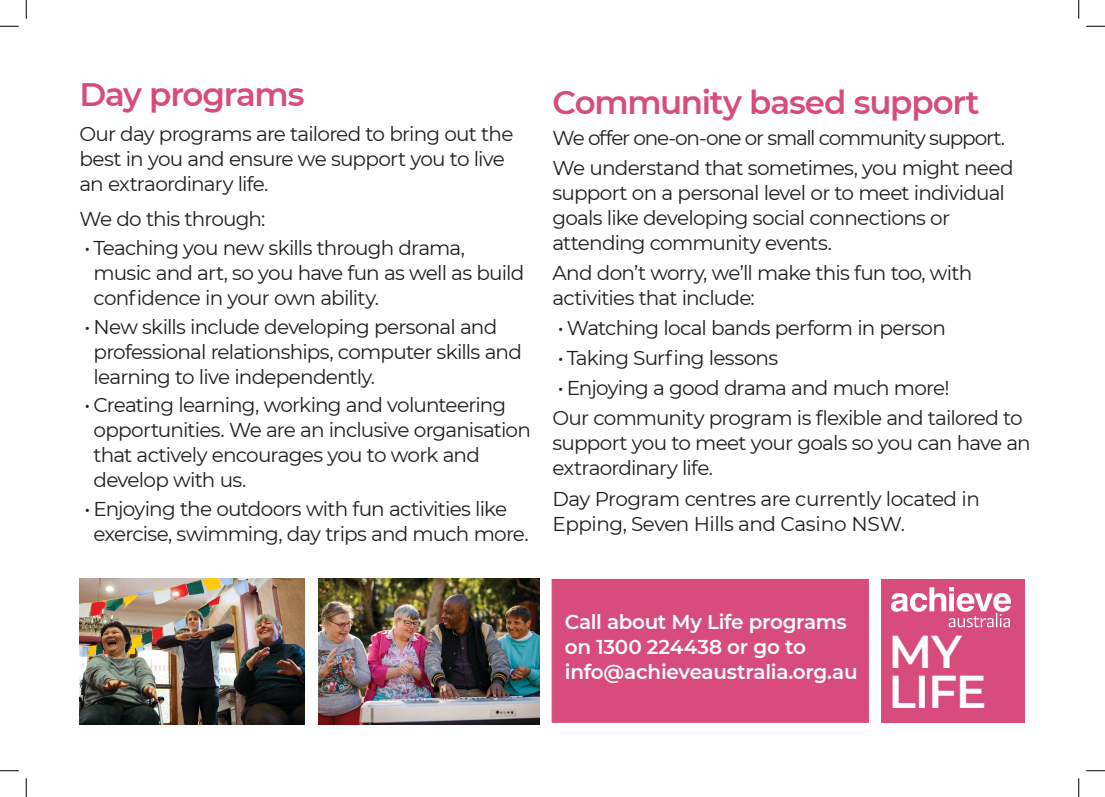
<style>
.page{position:relative;width:1105px;height:797px;background:#fff}
.page>*{position:absolute;margin:0;border:0;box-sizing:border-box;transform-origin:0 0}
.t1{font:600 45.88px/40px "Montserrat";letter-spacing:-.025em;color:#fff}
.t2{font:600 32.5px "Montserrat";letter-spacing:-.035em;color:#d84b7d}
.t3{font:20px/25px "Montserrat";letter-spacing:-.04em;color:#231f20}
.t4{font:600 20px/25px "Montserrat";letter-spacing:-.015em;color:#fff}
.t5{font:20px "Montserrat";letter-spacing:-.06em;color:#231f20}
</style>
<div class="page">
<div style="left:552px;top:579px;width:317px;height:144px;background:#d84b7d;border:1px solid #d84b7d"></div>
<div style="left:881px;top:579px;width:144px;height:144px;background:#d84b7d"></div>
<img style="left:891px;top:588px;width:120px;height:40px">
<img style="left:79px;top:579px;width:225px;height:145px">
<img style="left:319px;top:579px;width:221px;height:145px">
<svg style="left:0;top:25px;width:19px;height:2px"></svg>
<svg style="left:1086px;top:25px;width:19px;height:2px"></svg>
<svg style="left:0;top:770px;width:19px;height:1px"></svg>
<svg style="left:1086px;top:770px;width:19px;height:1px"></svg>
<svg style="left:25px;top:0;width:2px;height:19px"></svg>
<svg style="left:25px;top:778px;width:2px;height:19px"></svg>
<svg style="left:1078px;top:0;width:1px;height:19px"></svg>
<svg style="left:1078px;top:778px;width:1px;height:19px"></svg>
<p class="t2" style="left:79px;top:72px;width:227px">Day programs</p>
<p class="t3" style="left:79px;top:121px;width:435px">Our day programs are tailored to bring out the best in you and ensure we support you to live an extraordinary life.</p>
<p class="t3" style="left:79px;top:206px;width:187px">We do this through:</p>
<p class="t3" style="left:94px;top:235px;width:432px;text-indent:-9px">• Teaching you new skills through drama, music and art, so you have fun as well as build confidence in your own ability.</p>
<p class="t3" style="left:94px;top:313px;width:430px;text-indent:-9px">• New skills include developing personal and professional relationships, computer skills and learning to live independently.</p>
<p class="t3" style="left:94px;top:392px;width:439px;text-indent:-9px">• Creating learning, working and volunteering opportunities. We are an inclusive organisation that actively encourages you to work and develop with us.</p>
<p class="t3" style="left:94px;top:495px;width:436px;text-indent:-9px">• Enjoying the outdoors with fun activities like exercise, swimming, day trips and much more.</p>
<p class="t2" style="left:552px;top:80px;width:429px">Community based support</p>
<p class="t5" style="left:552px;top:124px;width:454px">We offer one-on-one or small community support.</p>
<p class="t3" style="left:552px;top:154px;width:463px">We understand that sometimes, you might need support on a personal level or to meet individual goals like developing social connections or attending community events.</p>
<p class="t3" style="left:552px;top:259px;width:421px">And don’t worry, we’ll make this fun too, with activities that include:</p>
<p class="t3" style="left:558px;top:314px;width:390px">• Watching local bands perform in person</p>
<p class="t3" style="left:558px;top:344px;width:222px">• Taking Surfing lessons</p>
<p class="t3" style="left:558px;top:374px;width:393px">• Enjoying a good drama and much more!</p>
<p class="t3" style="left:552px;top:404px;width:480px">Our community program is flexible and tailored to support you to meet your goals so you can have an extraordinary life.</p>
<p class="t3" style="left:552px;top:486px;width:429px">Day Program centres are currently located in<br>Epping, Seven Hills and Casino NSW.</p>
<p class="t4" style="left:565px;top:608px;width:294px">Call about My Life programs on 1300 224438 or go to info@achieveaustralia.org.au</p>
<p class="t1" style="left:888px;top:629px;width:100px">MY<br>LIFE</p>
</div>
